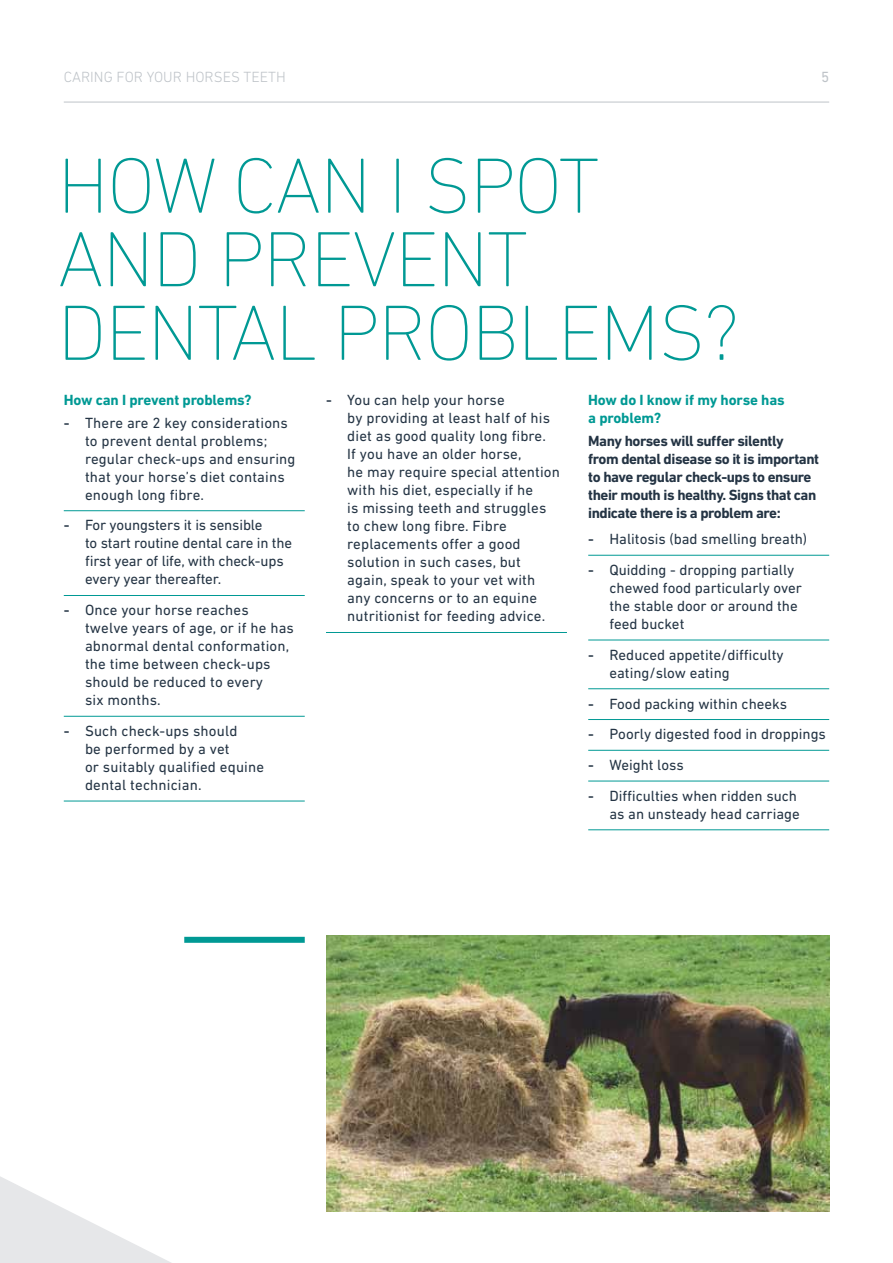
<style>
.page{position:relative;width:893px;height:1263px;background:#fff}
.page>*{position:absolute;margin:0;border:0;box-sizing:border-box;transform-origin:0 0}
.t1{font:200 79.5px/73.5px "DIN Next LT Pro";letter-spacing:-.02em;color:#009994}
.t2{font:15px/18px "DIN Next LT Pro";letter-spacing:.01em;color:#243444}
.t3{font:700 15px/18px "DIN Next LT Pro";letter-spacing:-.03em;color:#243444}
.t4{font:15px/18px "DIN Next LT Pro";letter-spacing:-.01em;color:#243444}
.t5{font:700 15px/18px "DIN Next LT Pro";letter-spacing:-.01em;color:#009994}
.t6{font:300 15px "DIN Next LT Pro";color:#bec3c8}
.t7{font:15px "DIN Next LT Pro";color:#bec3c8}
.s1{font-weight:500}
</style>
<div class="page">
<hr style="left:64px;top:102px;width:765px;height:1px;background:#bec3c8">
<svg style="left:0;top:800px;width:197px;height:463px"></svg>
<hr style="left:64px;top:510px;width:241px;height:1px;background:#009994">
<hr style="left:64px;top:595px;width:241px;height:1px;background:#009994">
<hr style="left:64px;top:716px;width:241px;height:1px;background:#009994">
<hr style="left:64px;top:801px;width:241px;height:1px;background:#009994">
<hr style="left:326px;top:632px;width:241px;height:1px;background:#009994">
<hr style="left:588px;top:555px;width:241px;height:1px;background:#009994">
<hr style="left:588px;top:640px;width:241px;height:1px;background:#009994">
<hr style="left:588px;top:688px;width:241px;height:1px;background:#009994">
<hr style="left:588px;top:719px;width:241px;height:1px;background:#009994">
<hr style="left:588px;top:750px;width:241px;height:1px;background:#009994">
<hr style="left:588px;top:781px;width:241px;height:1px;background:#009994">
<hr style="left:588px;top:829px;width:241px;height:1px;background:#009994">
<img style="left:326px;top:935px;width:503px;height:277px">
<div style="left:184px;top:937px;width:121px;height:6px;background:#009994"></div>
<p class="t6" style="left:64px;top:69px;width:9px">CARING</p>
<p class="t6" style="left:117px;top:69px;width:10px">FOR</p>
<p class="t6" style="left:147px;top:69px;width:10px">YOUR</p>
<p class="t6" style="left:186px;top:69px;width:10px">HORSES</p>
<p class="t6" style="left:244px;top:69px;width:10px">TEETH</p>
<p class="t7" style="left:821px;top:69px;width:10px">5</p>
<h1 class="t1" style="left:57px;top:148px;width:683px">HOW CAN I SPOT<br>AND PR EVENT<br>DENTAL PROBLEMS?</h1>
<p class="t5" style="left:64px;top:391px;width:189px">How can I prevent problems?</p>
<p class="t2" style="left:85px;top:413px;width:212px;text-indent:-21px"><span class="s1">-</span> There are 2 key considerations to prevent dental problems; regular check-ups and ensuring that your horse’s diet contains enough long fibre.</p>
<p class="t4" style="left:85px;top:516px;width:209px;text-indent:-21px"><span class="s1">-</span> For youngsters it is sensible<br>to start routine dental care in the first year of life, with check-ups every year thereafter.</p>
<p class="t2" style="left:85px;top:601px;width:210px;text-indent:-21px"><span class="s1">-</span> Once your horse reaches twelve years of age, or if he has abnormal dental conformation, the time between check-ups should be reduced to every<br>six months.</p>
<p class="t2" style="left:85px;top:722px;width:181px;text-indent:-21px"><span class="s1">-</span> Such check-ups should<br>be performed by a vet<br>or suitably qualified equine dental technician.</p>
<p class="t2" style="left:347px;top:391px;width:214px;text-indent:-21px"><span class="s1">-</span> You can help your horse<br>by providing at least half of his diet as good quality long fibre.<br>If you have an older horse,<br>he may require special attention with his diet, especially if he<br>is missing teeth and struggles to chew long fibre. Fibre replacements offer a good solution in such cases, but again, speak to your vet with any concerns or to an equine nutritionist for feeding advice.</p>
<p class="t5" style="left:588px;top:391px;width:198px">How do I know if my horse has a problem?</p>
<p class="t3" style="left:588px;top:432px;width:232px">Many horses will suffer silently<br>from dental disease so it is important to have regular check-ups to ensure their mouth is healthy. Signs that can indicate there is a problem are:</p>
<p class="t2" style="left:588px;top:530px;width:220px"><span class="s1">-</span> Halitosis (bad smelling breath)</p>
<p class="t2" style="left:609px;top:561px;width:194px;text-indent:-21px"><span class="s1">-</span> Quidding - dropping partially chewed food particularly over the stable door or around the feed bucket</p>
<p class="t2" style="left:609px;top:645px;width:176px;text-indent:-21px"><span class="s1">-</span> Reduced appetite/difficulty eating/slow eating</p>
<p class="t2" style="left:588px;top:694px;width:200px"><span class="s1">-</span> Food packing within cheeks</p>
<p class="t2" style="left:588px;top:725px;width:239px"><span class="s1">-</span> Poorly digested food in droppings</p>
<p class="t2" style="left:588px;top:756px;width:97px"><span class="s1">-</span> Weight loss</p>
<p class="t2" style="left:588px;top:786px;width:213px;text-align:right"><span class="s1">-</span> Difficulties when ridden such as an unsteady head carriage</p>
</div>
